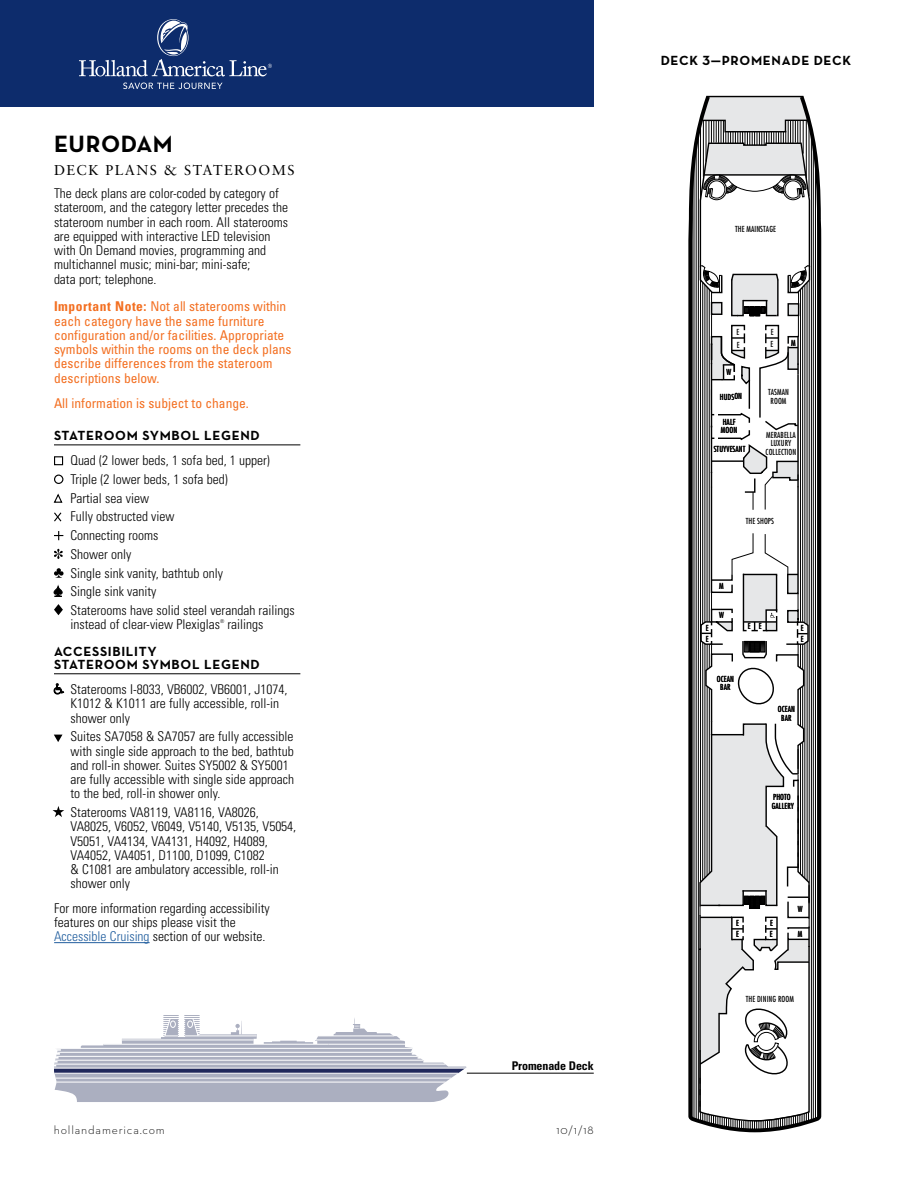
<style>
.page{position:relative;width:918px;height:1188px;background:#fff}
.page>*{position:absolute;margin:0;border:0;box-sizing:border-box;transform-origin:0 0}
.t1{font:700 24px "Neutraface Text";letter-spacing:.025em;color:#000}
.t2{font:14.25px "Sabon LT Std";letter-spacing:.1em;color:#000}
.t3{font:300 condensed 13.5px/14.2px "Univers";color:#000}
.t4{font:300 condensed 13.5px/18.8px "Univers LT Std";color:#000}
.t5{font:condensed 13.5px/14.2px "Univers LT Std";color:#f36f21}
.t6{font:700 13.5px/13.5px "Neutraface Text";letter-spacing:.05em;color:#000}
.t7{font:300 12px "Neutraface Text";letter-spacing:.07em;color:#000}
.t8{font:700 condensed 12px "Univers";letter-spacing:-.01em;color:#000}
.t9{font:condensed 8.1px/8.6px "Futura";letter-spacing:.01em;color:#000}
.t10{font:300 condensed 5.25px "Univers LT Std";color:#000}
.s1{font-weight:700}
.s2{font-family:"Univers LT Std"}
.s3{color:#215e9e}
</style>
<div class="page">
<div style="left:0;top:0;width:594px;height:107px;background:#0d2c6c"></div>
<svg style="left:123px;top:83px;width:100px;height:6px"></svg>
<svg style="left:79px;top:19px;width:193px;height:58px"></svg>
<hr style="left:54px;top:445px;width:246px;height:1px;background:#000">
<hr style="left:54px;top:674px;width:246px;height:1px;background:#000">
<div style="left:54px;top:456px;width:9px;height:9px;border:1px solid #000"></div>
<div style="left:54px;top:475px;width:9px;height:9px;border:1px solid #000;border-radius:50%"></div>
<svg style="left:53px;top:493px;width:10px;height:10px"></svg>
<svg style="left:54px;top:512px;width:8px;height:10px"></svg>
<svg style="left:54px;top:531px;width:9px;height:9px"></svg>
<svg style="left:54px;top:549px;width:9px;height:10px"></svg>
<svg style="left:54px;top:568px;width:10px;height:10px"></svg>
<svg style="left:54px;top:586px;width:8px;height:11px"></svg>
<svg style="left:54px;top:604px;width:9px;height:11px"></svg>
<svg style="left:54px;top:683px;width:10px;height:11px"></svg>
<svg style="left:54px;top:735px;width:9px;height:7px"></svg>
<svg style="left:53px;top:806px;width:11px;height:11px"></svg>
<hr style="left:54px;top:942px;width:96px;height:1px;background:#215e9e">
<svg style="left:688px;top:125px;width:94px;height:1008px;background:#575757"></svg>
<svg style="left:698px;top:95px;width:124px;height:1035px"></svg>
<svg style="left:54px;top:1015px;width:413px;height:87px"></svg>
<hr style="left:467px;top:1073px;width:127px;height:1px;background:#000">
<h1 class="t1" style="left:54px;top:129px;width:120px">EURODAM</h1>
<p class="t2" style="left:54px;top:162px;width:242px">DECK PLANS &amp; STATEROOMS</p>
<p class="t3" style="left:54px;top:186px;width:236px">The deck plans are color-coded by category of stateroom, and the category letter precedes the stateroom number in each room. All staterooms are equipped with interactive LED television with On Demand movies, programming and multichannel music; mini-bar; mini-safe;<br>data port; telephone.</p>
<p class="t5" style="left:54px;top:299px;width:239px"><span class="s1">Important Note:</span> Not all staterooms within each category have the same furniture configuration and/or facilities. Appropriate symbols within the rooms on the deck plans describe differences from the stateroom descriptions below.</p>
<p class="t5" style="left:54px;top:396px;width:196px">All information is subject to change.</p>
<p class="t6" style="left:54px;top:429px;width:207px">STATEROOM SYMBOL LEGEND</p>
<p class="t4" style="left:70px;top:451px;width:226px">Quad (2 lower beds, 1 sofa bed, 1 upper)<br>Triple (2 lower beds, 1 sofa bed)<br>Partial sea view<br>Fully obstructed view<br>Connecting rooms<br>Shower only<br>Single sink vanity, bathtub only<br>Single sink vanity<br>Staterooms have solid steel verandah railings</p>
<p class="t4" style="left:70px;top:615px;width:151px">instead of clear-view Plexiglas</p>
<p class="t10" style="left:220px;top:618px;width:6px">®</p>
<p class="t4" style="left:228px;top:615px;width:37px">railings</p>
<p class="t6" style="left:54px;top:644px;width:207px">ACCESSIBILITY<br>STATEROOM SYMBOL LEGEND</p>
<p class="t3" style="left:70px;top:682px;width:219px">Staterooms I-8033, VB6002, VB6001, J1074,<br>K1012 &amp; K1011 are fully accessible, roll-in shower only</p>
<p class="t3" style="left:70px;top:729px;width:225px"><span class="s2">S</span>uites SA7058 &amp; SA7057 are fully accessible with single side approach to the bed, bathtub and roll-in shower. Suites SY5002 &amp; SY5001 are fully accessible with single side approach to the bed, roll-in shower only.</p>
<p class="t3" style="left:70px;top:805px;width:227px"><span class="s2">S</span>taterooms VA8119, VA8116, VA8026, VA8025, V6052, V6049, V5140, V5135, V5054, V5051, VA4134, VA4131, H4092, H4089, VA4052, VA4051, D1100, D1099, C1082<br>&amp; C1081 are ambulatory accessible, roll-in shower only</p>
<p class="t3" style="left:54px;top:901px;width:217px">For more information regarding accessibility features on our ships please visit the<br><span class="s3">Accessible Cruising</span> section of our website.</p>
<p class="t8" style="left:512px;top:1058px;width:84px">Promenade Deck</p>
<p class="t7" style="left:54px;top:1122px;width:113px">hollandamerica.com</p>
<p class="t7" style="left:556px;top:1122px;width:39px">10/1/18</p>
<p class="t6" style="left:661px;top:53px;width:192px">DECK 3—PROMENADE DECK</p>
<p class="t9" style="left:735px;top:224px;width:42px">THE MAINSTAGE</p>
<p class="t9" style="left:736px;top:326px;width:5px;line-height:12.6px">E<br>E</p>
<p class="t9" style="left:770px;top:326px;width:5px;line-height:12.5px">E<br>E</p>
<p class="t9" style="left:727px;top:368px;width:6px">W</p>
<p class="t9" style="left:791px;top:338px;width:6px">M</p>
<p class="t9" style="left:720px;top:392px;width:24px">HUDSON</p>
<p class="t9" style="left:721px;top:417px;width:18px">HALF<br>MOON</p>
<p class="t9" style="left:714px;top:444px;width:33px">STUYVESANT</p>
<p class="t9" style="left:768px;top:388px;width:22px;text-align:center">TASMAN<br>ROOM</p>
<p class="t9" style="left:766px;top:430px;width:32px;text-align:center">MERABELLA<br>LUXURY<br>COLLECTION</p>
<p class="t9" style="left:746px;top:517px;width:30px">THE SHOPS</p>
<p class="t9" style="left:719px;top:582px;width:6px">M</p>
<p class="t9" style="left:719px;top:611px;width:6px">W</p>
<p class="t9" style="left:748px;top:622px;width:15px">E E</p>
<p class="t9" style="left:706px;top:622px;width:4px;line-height:11.4px">E<br>E</p>
<p class="t9" style="left:801px;top:622px;width:4px;line-height:11.1px">E<br>E</p>
<p class="t9" style="left:717px;top:674px;width:19px;text-align:center">OCEAN<br>BAR</p>
<p class="t9" style="left:778px;top:705px;width:19px;text-align:center">OCEAN<br>BAR</p>
<p class="t9" style="left:772px;top:793px;width:24px">PHOTO<br>GALLERY</p>
<p class="t9" style="left:736px;top:917px;width:4px;line-height:11.2px">E<br>E</p>
<p class="t9" style="left:770px;top:917px;width:5px;line-height:10.9px">E<br>E</p>
<p class="t9" style="left:798px;top:905px;width:6px">W</p>
<p class="t9" style="left:798px;top:929px;width:6px">M</p>
<p class="t9" style="left:746px;top:994px;width:50px">THE DINING ROOM</p>
</div>
